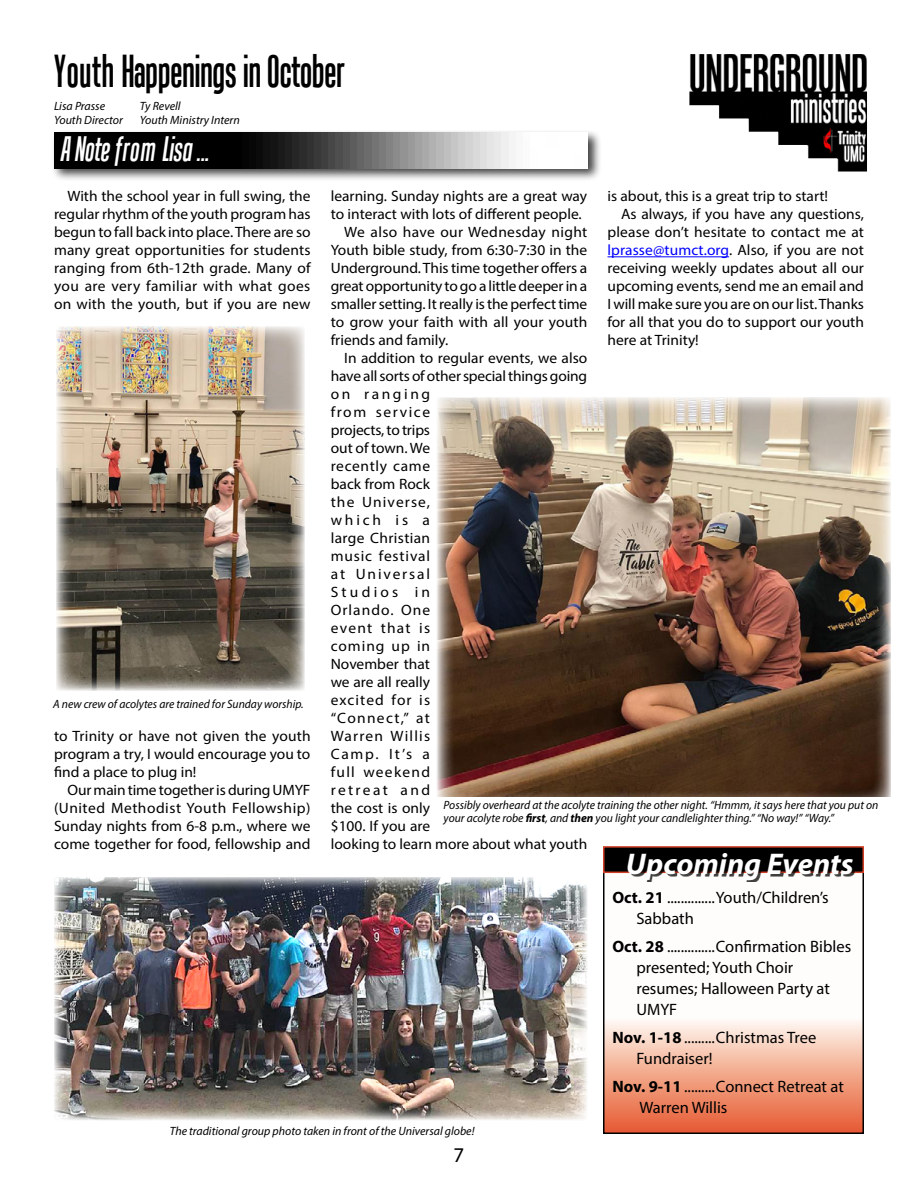
<style>
.page{position:relative;width:918px;height:1188px;background:#fff}
.page>*{position:absolute;margin:0;border:0;box-sizing:border-box;transform-origin:0 0}
.t1{font:45px "Tandelle";color:#000}
.t2{font:italic 34.5px "Tandelle";color:#fff}
.t3{font:italic 700 30px "Myriad Pro";color:#fff}
.t4{font:21px "Myriad Pro";color:#000}
.t5{font:16.5px/21px "Myriad Pro";color:#000}
.t6{font:15px/18px "Myriad Pro";color:#000;text-align:justify}
.t7{font:15px "Myriad Pro";letter-spacing:.025em;color:#000}
.t8{font:15px "Myriad Pro";letter-spacing:.07em;color:#000}
.t9{font:15px "Myriad Pro";letter-spacing:.085em;color:#000}
.t10{font:15px "Myriad Pro";letter-spacing:.005em;color:#00f}
.t11{font:15px "Myriad Pro";letter-spacing:.055em;color:#000}
.t12{font:15px "Myriad Pro";letter-spacing:.04em;color:#000}
.t13{font:15px "Myriad Pro";letter-spacing:.08em;color:#000}
.t14{font:15px "Myriad Pro";letter-spacing:.1em;color:#000}
.t15{font:15px "Myriad Pro";letter-spacing:.12em;color:#000}
.t16{font:15px "Myriad Pro";letter-spacing:.06em;color:#000}
.t17{font:15px "Myriad Pro";letter-spacing:.155em;color:#000}
.t18{font:15px "Myriad Pro";letter-spacing:.17em;color:#000}
.t19{font:15px "Myriad Pro";letter-spacing:.21em;color:#000}
.t20{font:italic 12px/13.5px "Myriad Pro";color:#000}
.s1{color:#000}
.s2{font-weight:700}
</style>
<div class="page">
<svg style="left:606px;top:873px;width:255px;height:258px"></svg>
<div style="left:603px;top:860px;width:261px;height:274px;border:2px solid #000"></div>
<div style="left:51px;top:130px;width:551px;height:51px;background:#000;opacity:.75"></div>
<img style="left:54px;top:132px;width:534px;height:36px">
<img style="left:689px;top:54px;width:178px;height:118px">
<hr style="left:608px;top:256px;width:121px;height:1px;background:#00f">
<div style="left:604px;top:847px;width:259px;height:25px;background:#000"></div>
<div style="left:603px;top:846px;width:261px;height:27px;border:2px solid #d04027"></div>
<div style="left:631px;top:855px;width:225px;height:27px;background:#000;opacity:.75"></div>
<img style="left:54px;top:878px;width:533px;height:242px">
<img style="left:56px;top:326px;width:248px;height:364px">
<img style="left:437px;top:397px;width:454px;height:400px">
<h1 class="t1" style="left:54px;top:45px;width:292px">Youth Happenings in October</h1>
<p class="t20" style="left:54px;top:99px;width:70px">Lisa Prasse<br>Youth Director</p>
<p class="t20" style="left:140px;top:99px;width:101px">Ty Revell<br>Youth Ministry Intern</p>
<h2 class="t2" style="left:60px;top:129px;width:150px">A Note from Lisa ...</h2>
<p class="t6" style="left:54px;top:187px;width:258px;text-indent:14px">With the school year in full swing, the regular rhythm of the youth program has begun to fall back into place. There are so many great opportunities for students ranging from 6th-12th grade. Many of you are very familiar with what goes on with the youth, but if you are new</p>
<p class="t20" style="left:53px;top:697px;width:252px">A new crew of acolytes are trained for Sunday worship.</p>
<p class="t6" style="left:54px;top:727px;width:258px">to Trinity or have not given the youth program a try, I would encourage you to find a place to plug in!</p>
<p class="t6" style="left:54px;top:781px;width:258px;text-indent:14px">Our main time together is during UMYF (United Methodist Youth Fellowship)<br>Sunday nights from 6-8 p.m., where we come together for food, fellowship and</p>
<p class="t6" style="left:608px;top:187px;width:222px">is about, this is a great trip to start!</p>
<p class="t6" style="left:621px;top:205px;width:244px">As always, if you have any questions,</p>
<p class="t6" style="left:608px;top:223px;width:258px">please don’t hesitate to contact me at</p>
<p class="t10" style="left:608px;top:241px;width:258px">lprasse@tumct.org<span class="s1">. Also, if you are not</span></p>
<p class="t6" style="left:608px;top:259px;width:258px">receiving weekly updates about all our</p>
<p class="t6" style="left:608px;top:277px;width:258px">upcoming events, send me an email and</p>
<p class="t6" style="left:608px;top:295px;width:258px">I will make sure you are on our list. Thanks</p>
<p class="t6" style="left:608px;top:313px;width:258px">for all that you do to support our youth</p>
<p class="t6" style="left:608px;top:331px;width:93px">here at Trinity!</p>
<p class="t6" style="left:331px;top:187px;width:258px">learning. Sunday nights are a great way</p>
<p class="t6" style="left:331px;top:205px;width:253px">to interact with lots of different people.</p>
<p class="t7" style="left:344px;top:223px;width:245px">We also have our Wednesday night</p>
<p class="t6" style="left:331px;top:241px;width:258px">Youth bible study, from 6:30-7:30 in the</p>
<p class="t6" style="left:331px;top:259px;width:258px">Underground. This time together offers a</p>
<p class="t6" style="left:331px;top:277px;width:258px">great opportunity to go a little deeper in a</p>
<p class="t6" style="left:331px;top:295px;width:258px">smaller setting. It really is the perfect time</p>
<p class="t6" style="left:331px;top:313px;width:258px">to grow your faith with all your youth</p>
<p class="t6" style="left:331px;top:331px;width:119px">friends and family.</p>
<p class="t6" style="left:344px;top:349px;width:245px">In addition to regular events, we also</p>
<p class="t6" style="left:331px;top:367px;width:258px">have all sorts of other special things going</p>
<p class="t18" style="left:331px;top:385px;width:101px">on ranging</p>
<p class="t14" style="left:331px;top:403px;width:101px">from service</p>
<p class="t6" style="left:331px;top:421px;width:101px">projects, to trips</p>
<p class="t6" style="left:331px;top:439px;width:101px">out of town. We</p>
<p class="t12" style="left:331px;top:457px;width:101px">recently came</p>
<p class="t6" style="left:331px;top:475px;width:101px">back from Rock</p>
<p class="t8" style="left:331px;top:493px;width:101px">the Universe,</p>
<p class="t6" style="left:331px;top:511px;width:101px">which is a</p>
<p class="t7" style="left:331px;top:529px;width:101px">large Christian</p>
<p class="t11" style="left:331px;top:547px;width:101px">music festival</p>
<p class="t15" style="left:331px;top:565px;width:101px">at Universal</p>
<p class="t19" style="left:331px;top:583px;width:101px">Studios in</p>
<p class="t8" style="left:331px;top:601px;width:101px">Orlando. One</p>
<p class="t9" style="left:331px;top:619px;width:101px">event that is</p>
<p class="t16" style="left:331px;top:637px;width:101px">coming up in</p>
<p class="t6" style="left:331px;top:655px;width:101px">November that</p>
<p class="t6" style="left:331px;top:673px;width:101px">we are all really</p>
<p class="t8" style="left:331px;top:691px;width:101px">excited for is</p>
<p class="t9" style="left:331px;top:709px;width:101px">“Connect,” at</p>
<p class="t13" style="left:331px;top:727px;width:101px">Warren Willis</p>
<p class="t6" style="left:331px;top:745px;width:101px">Camp. It’s a</p>
<p class="t9" style="left:331px;top:763px;width:101px">full weekend</p>
<p class="t17" style="left:331px;top:781px;width:101px">retreat and</p>
<p class="t6" style="left:331px;top:799px;width:101px">the cost is only</p>
<p class="t6" style="left:331px;top:817px;width:101px">$100. If you are</p>
<p class="t6" style="left:331px;top:835px;width:258px">looking to learn more about what youth</p>
<p class="t20" style="left:444px;top:798px;width:436px">Possibly overheard at the acolyte training the other night. “Hmmm, it says here that you put on your acolyte robe <span class="s2">first</span>, and <span class="s2">then</span> you light your candlelighter thing.” “No way!” “Way.”</p>
<h3 class="t3" style="left:626px;top:845px;width:229px">Upcoming Events</h3>
<p class="t5" style="left:636px;top:887px;width:194px;text-indent:-24px"><span class="s2">Oct. 21</span> ..............Youth/Children’s<br>Sabbath</p>
<p class="t5" style="left:636px;top:936px;width:216px;text-indent:-24px"><span class="s2">Oct. 28</span> ..............Confirmation Bibles presented; Youth Choir resumes; Halloween Party at<br>UMYF</p>
<p class="t5" style="left:636px;top:1027px;width:181px;text-indent:-24px"><span class="s2">Nov. 1-18</span> .........Christmas Tree<br>Fundraiser!</p>
<p class="t5" style="left:639px;top:1075px;width:206px;text-indent:-27px"><span class="s2">Nov. 9-11</span> .........Connect Retreat at<br>Warren Willis</p>
<p class="t20" style="left:170px;top:1124px;width:306px">The traditional group photo taken in front of the Universal globe!</p>
<h3 class="t4" style="left:454px;top:1142px;width:12px">7</h3>
</div>
